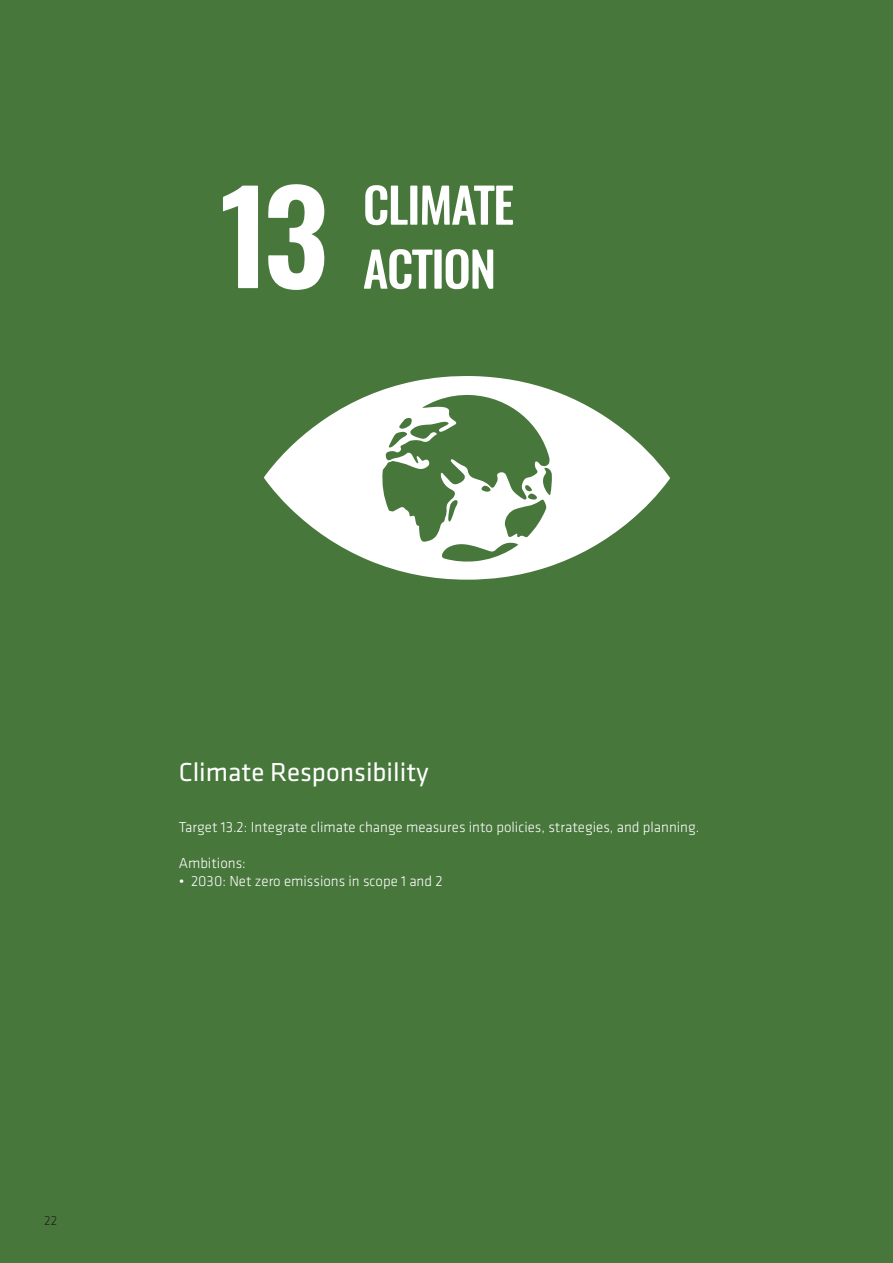
<style>
.page{position:relative;width:893px;height:1263px;background:#48773c}
.page>*{position:absolute;margin:0;border:0;box-sizing:border-box;transform-origin:0 0}
.t1{font:27px "Klavika";color:#fff}
.t2{font:300 15px "Klavika";color:#fff}
.t3{font:300 13.5px "Klavika";color:#231f20}
</style>
<div class="page">
<svg style="left:264px;top:376px;width:406px;height:204px;fill:#fff"></svg>
<svg style="left:268px;top:184px;width:57px;height:106px"></svg>
<svg style="left:223px;top:186px;width:35px;height:103px"></svg>
<svg style="left:364px;top:249px;width:129px;height:40px"></svg>
<svg style="left:365px;top:185px;width:148px;height:40px"></svg>
<h1 class="t1" style="left:179px;top:757px;width:251px">Climate Responsibility</h1>
<p class="t2" style="left:179px;top:818px;width:522px">Target 13.2: Integrate climate change measures into policies, strategies, and planning.</p>
<p class="t2" style="left:179px;top:854px;width:69px">Ambitions:</p>
<p class="t2" style="left:179px;top:872px;width:265px">• 2030: Net zero emissions in scope 1 and 2</p>
<p class="t3" style="left:44px;top:1213px;width:15px">22</p>
</div>
